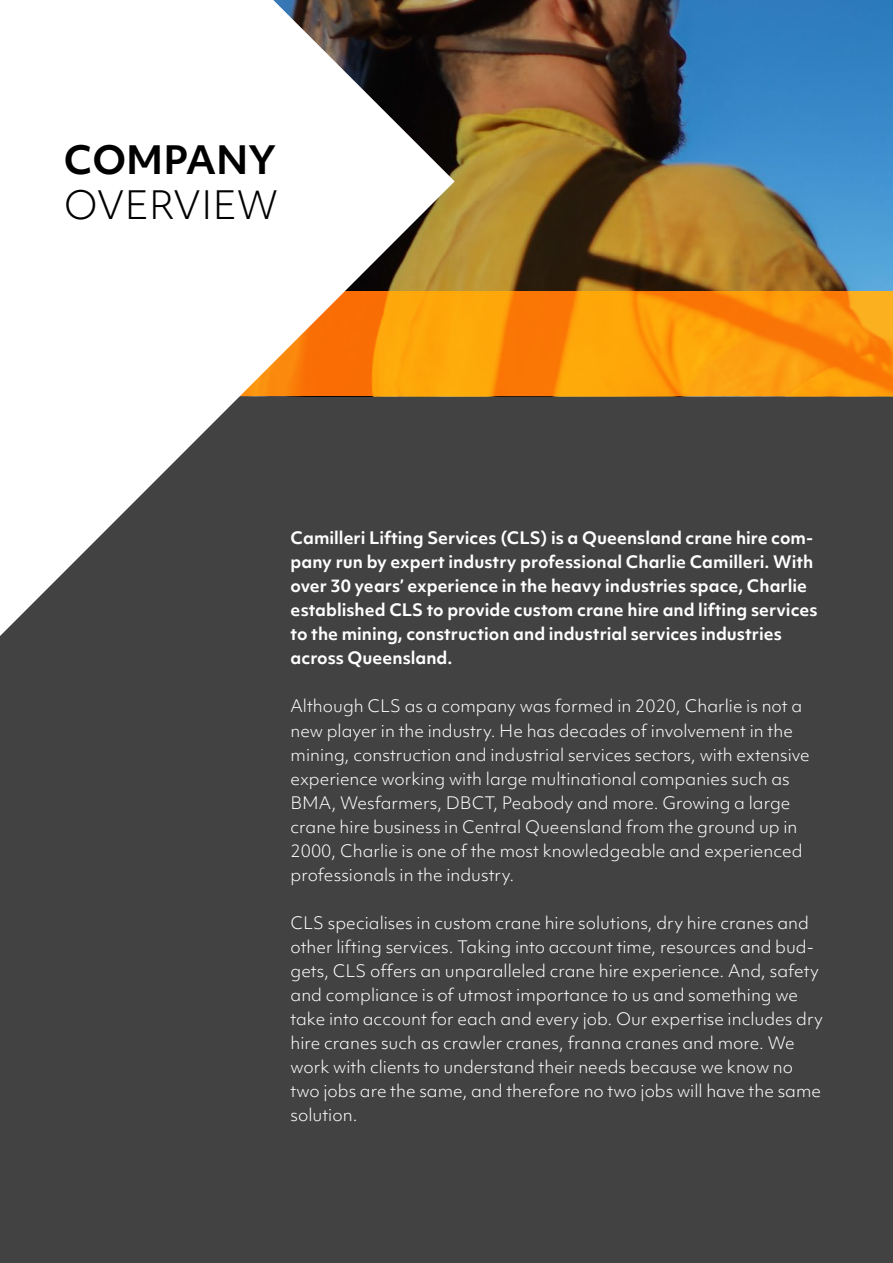
<style>
.page{position:relative;width:893px;height:1263px;background:#fff}
.page>*{position:absolute;margin:0;border:0;box-sizing:border-box;transform-origin:0 0}
.t1{font:300 37.5px "Objektiv Mk 1";color:#000}
.t2{font:700 37.5px "Objektiv Mk 1";color:#000}
.t3{font:300 16.5px/24px "Objektiv Mk 1";color:#fff}
.t4{font:700 16.5px/24px "Objektiv Mk 1";color:#fff}
</style>
<div class="page">
<div style="left:0;top:316px;width:893px;height:947px;background:#434243"></div>
<img style="left:455px;top:0;width:438px;height:291px">
<svg style="left:455px;top:292px;width:438px;height:104px"></svg>
<svg style="left:0;top:0;width:455px;height:636px;fill:#fff"></svg>
<h1 class="t2" style="left:64px;top:133px;width:214px">COMPANY</h1>
<h1 class="t1" style="left:64px;top:179px;width:216px">OVERVIEW</h1>
<p class="t4" style="left:291px;top:526px;width:529px">Camilleri Lifting Services (CLS) is a Queensland crane hire com&shy;pany run by expert industry professional Charlie Camilleri. With over 30 years’ experience in the heavy industries space, Charlie established CLS to provide custom crane hire and lifting services to the mining, construction and industrial services industries across Queensland.</p>
<p class="t3" style="left:291px;top:694px;width:521px">Although CLS as a company was formed in 2020, Charlie is not a new player in the industry. He has decades of involvement in the mining, construction and industrial services sectors, with extensive experience working with large multinational companies such as BMA, Wesfarmers, DBCT, Peabody and more. Growing a large crane hire business in Central Queensland from the ground up in 2000, Charlie is one of the most knowledgeable and experienced professionals in the industry.</p>
<p class="t3" style="left:291px;top:910px;width:534px">CLS specialises in custom crane hire solutions, dry hire cranes and other lifting services. Taking into account time, resources and bud&shy;gets, CLS offers an unparalleled crane hire experience. And, safety and compliance is of utmost importance to us and something we take into account for each and every job. Our expertise includes dry hire cranes such as crawler cranes, franna cranes and more. We work with clients to understand their needs because we know no two jobs are the same, and therefore no two jobs will have the same solution.</p>
</div>
